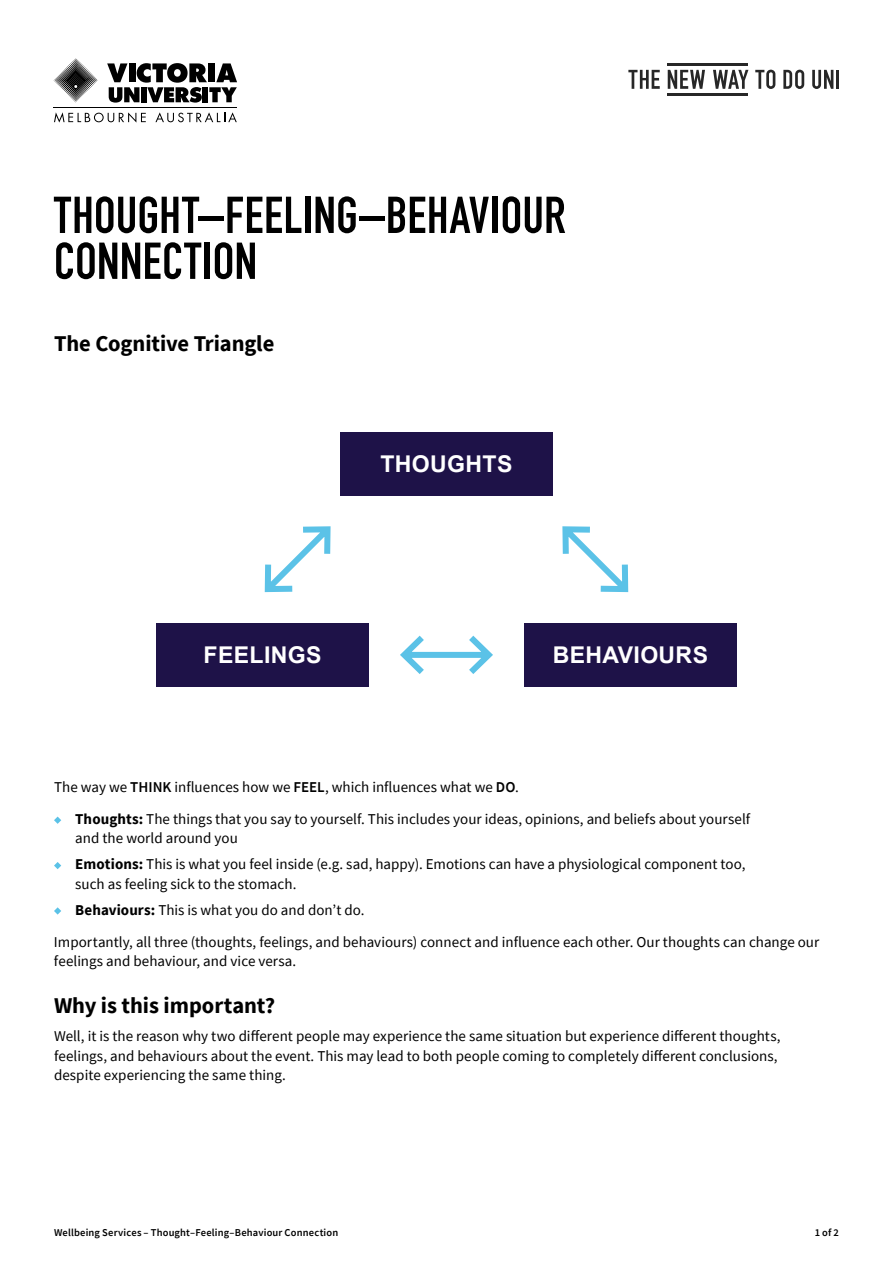
<style>
.page{position:relative;width:893px;height:1263px;background:#fff}
.page>*{position:absolute;margin:0;border:0;box-sizing:border-box;transform-origin:0 0}
.t1{font:51px/45.9px "DIN Engschrift LT Pro";letter-spacing:.005em;color:#000}
.t2{font:700 23.1px "Arial";letter-spacing:.015em;color:#fff}
.t3{font:700 22.5px "Source Sans Pro";letter-spacing:-.005em;color:#000}
.t4{font:15px/19.5px "Source Sans Pro";color:#000}
.t5{font:600 10.5px "Source Sans Pro";letter-spacing:.015em;color:#000}
.s1{font-weight:600}
.s2{font-weight:700}
</style>
<div class="page">
<svg style="left:54px;top:816px;width:7px;height:8px"></svg>
<svg style="left:54px;top:862px;width:7px;height:7px"></svg>
<svg style="left:54px;top:907px;width:7px;height:7px"></svg>
<svg style="left:628px;top:70px;width:32px;height:19px"></svg>
<svg style="left:668px;top:70px;width:37px;height:19px"></svg>
<svg style="left:713px;top:70px;width:35px;height:19px"></svg>
<svg style="left:755px;top:70px;width:20px;height:19px"></svg>
<svg style="left:783px;top:70px;width:21px;height:19px"></svg>
<svg style="left:812px;top:70px;width:21px;height:19px"></svg>
<hr style="left:836px;top:70px;width:3px;height:19px;background:#000">
<hr style="left:668px;top:63px;width:80px;height:3px;background:#000">
<hr style="left:668px;top:93px;width:80px;height:3px;background:#000">
<svg style="left:107px;top:63px;width:130px;height:40px"></svg>
<svg style="left:54px;top:58px;width:44px;height:44px"></svg>
<svg style="left:54px;top:112px;width:92px;height:11px"></svg>
<svg style="left:155px;top:112px;width:82px;height:10px"></svg>
<hr style="left:54px;top:107px;width:183px;height:1px;background:#000">
<div style="left:340px;top:432px;width:213px;height:63px;background:#1e1248"></div>
<div style="left:156px;top:623px;width:213px;height:64px;background:#1e1248"></div>
<div style="left:524px;top:623px;width:213px;height:64px;background:#1e1248"></div>
<svg style="left:562px;top:526px;width:67px;height:67px"></svg>
<svg style="left:400px;top:635px;width:93px;height:39px"></svg>
<svg style="left:264px;top:526px;width:67px;height:67px"></svg>
<h1 class="t1" style="left:54px;top:192px;width:513px">THOUGHT–FEELING–BEHAVIOUR<br>CONNECTION</h1>
<h3 class="t3" style="left:54px;top:329px;width:222px">The Cognitive Triangle</h3>
<h2 class="t2" style="left:380px;top:449px;width:133px">THOUGHTS</h2>
<h2 class="t2" style="left:204px;top:640px;width:119px">FEELINGS</h2>
<h2 class="t2" style="left:553px;top:640px;width:157px">BEHAVIOURS</h2>
<p class="t4" style="left:75px;top:770px;width:676px;line-height:32.2px;text-indent:-21px">The way we <span class="s1">THINK</span> influences how we <span class="s1">FEEL</span>, which influences what we <span class="s1">DO</span>.<br><span class="s2">Thoughts:</span> The things that you say to yourself. This includes your ideas, opinions, and beliefs about yourself</p>
<p class="t4" style="left:75px;top:825px;width:672px;line-height:26px">and the world around you<br><span class="s2">Emotions:</span> This is what you feel inside (e.g. sad, happy). Emotions can have a physiological component too,</p>
<p class="t4" style="left:75px;top:871px;width:291px;line-height:26px">such as feeling sick to the stomach.<br><span class="s2">Behaviours:</span> This is what you do and don’t do.</p>
<p class="t4" style="left:54px;top:932px;width:767px">Importantly, all three (thoughts, feelings, and behaviours) connect and influence each other. Our thoughts can change our feelings and behaviour, and vice versa.</p>
<h3 class="t3" style="left:54px;top:990px;width:223px">Why is this important?</h3>
<p class="t4" style="left:54px;top:1026px;width:728px">Well, it is the reason why two different people may experience the same situation but experience different thoughts, feelings, and behaviours about the event. This may lead to both people coming to completely different conclusions, despite experiencing the same thing.</p>
<p class="t5" style="left:54px;top:1225px;width:286px">Wellbeing Services – Thought–Feeling–Behaviour Connection</p>
<p class="t5" style="left:815px;top:1225px;width:26px">1 of 2</p>
</div>
